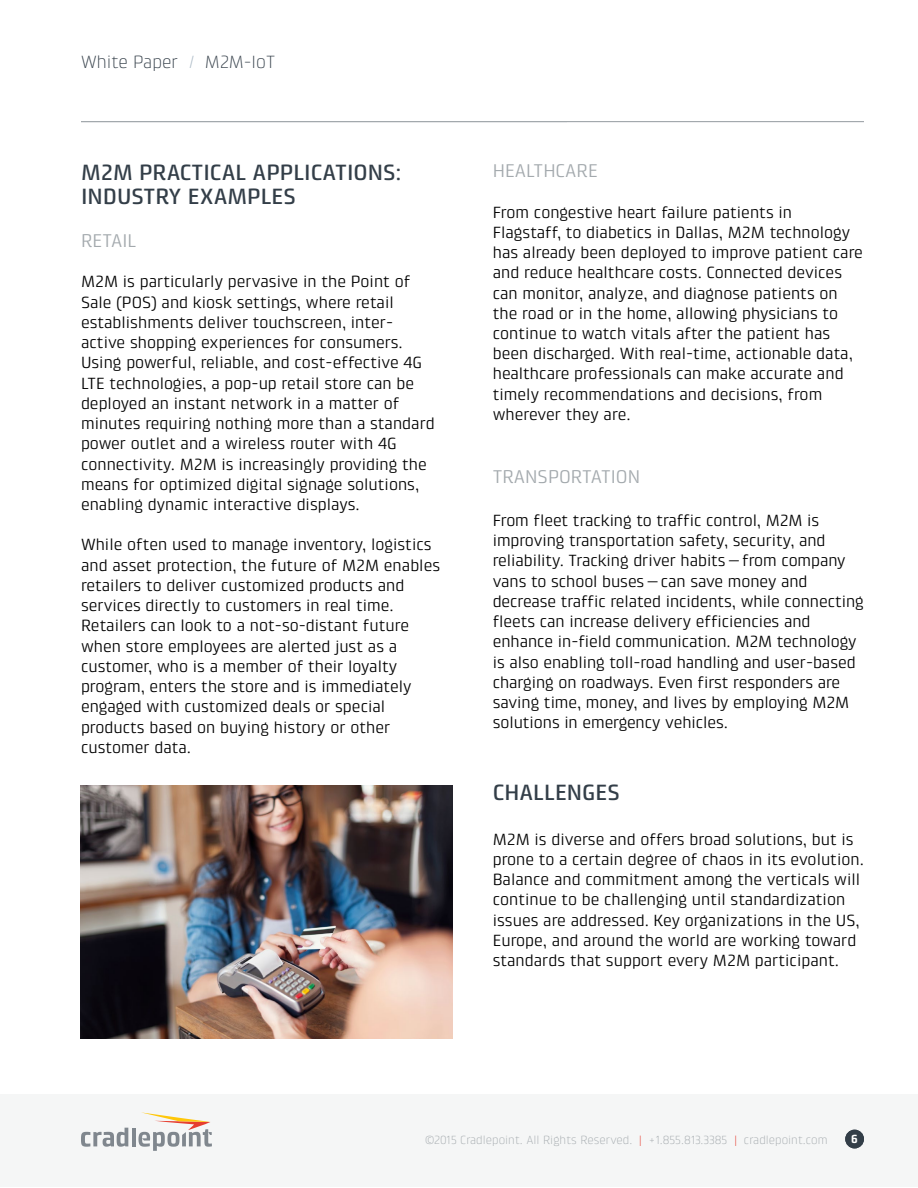
<style>
.page{position:relative;width:918px;height:1188px;background:#fff}
.page>*{position:absolute;margin:0;border:0;box-sizing:border-box;transform-origin:0 0}
.t1{font:500 22.5px/24px "Klint Pro";color:#333e48}
.t2{font:18.75px "Klint Pro";color:#a3a9ad}
.t3{font:300 18px "Klint LT Pro";color:#333e48}
.t4{font:16.5px/20.2px "Klint Pro";color:#000}
.t5{font:300 12px "Klint LT Pro";color:#a3a9ad}
.t6{font:700 12px "Klint Pro";color:#fff}
.s1{color:#aab9c5}
.s2{color:#e63e30}
</style>
<div class="page">
<div style="left:0;top:1094px;width:918px;height:93px;background:#f5f6f6"></div>
<svg style="left:81px;top:1128px;width:47px;height:19px"></svg>
<hr style="left:132px;top:1128px;width:4px;height:18px;background:#80878e">
<svg style="left:138px;top:1112px;width:74px;height:39px"></svg>
<div style="left:845px;top:1130px;width:19px;height:18px;background:#333e48;border-radius:50%"></div>
<hr style="left:81px;top:121px;width:783px;height:1px;background:#a3a9ad">
<img style="left:80px;top:785px;width:372px;height:254px">
<p class="t3" style="left:81px;top:52px;width:283px">White Paper <span class="s1">/</span> Business Continuity</p>
<p class="t3" style="left:205px;top:52px;width:72px">M2M-IoT</p>
<h1 class="t1" style="left:81px;top:160px;width:322px">M2M PRACTICAL APPLICATIONS:<br>INDUSTRY EXAMPLES</h1>
<p class="t2" style="left:81px;top:230px;width:57px">RETAIL</p>
<p class="t4" style="left:81px;top:271px;width:355px">M2M is particularly pervasive in the Point of Sale (POS) and kiosk settings, where retail establishments deliver touchscreen, inter&shy;active shopping experiences for consumers.<br>Using powerful, reliable, and cost-effective 4G LTE technologies, a pop-up retail store can be deployed an instant network in a matter of minutes requiring nothing more than a standard power outlet and a wireless router with 4G connectivity. M2M is increasingly providing the means for optimized digital signage solutions, enabling dynamic interactive displays.</p>
<p class="t4" style="left:81px;top:535px;width:361px">While often used to manage inventory, logistics and asset protection, the future of M2M enables retailers to deliver customized products and services directly to customers in real time.<br>Retailers can look to a not-so-distant future when store employees are alerted just as a customer, who is a member of their loyalty program, enters the store and is immediately engaged with customized deals or special products based on buying history or other customer data.</p>
<p class="t2" style="left:493px;top:160px;width:107px">HEALTHCARE</p>
<p class="t4" style="left:493px;top:202px;width:372px">From congestive heart failure patients in Flagstaff, to diabetics in Dallas, M2M technology has already been deployed to improve patient care and reduce healthcare costs. Connected devices can monitor, analyze, and diagnose patients on the road or in the home, allowing physicians to continue to watch vitals after the patient has been discharged. With real-time, actionable data, healthcare professionals can make accurate and timely recommendations and decisions, from wherever they are.</p>
<p class="t2" style="left:493px;top:466px;width:149px">TRANSPORTATION</p>
<p class="t4" style="left:493px;top:510px;width:373px">From fleet tracking to traffic control, M2M is improving transportation safety, security, and reliability. Tracking driver habits—from company vans to school buses—can save money and decrease traffic related incidents, while connecting fleets can increase delivery efficiencies and enhance in-field communication. M2M technology is also enabling toll-road handling and user-based charging on roadways. Even first responders are saving time, money, and lives by employing M2M solutions in emergency vehicles.</p>
<h1 class="t1" style="left:493px;top:781px;width:129px">CHALLENGES</h1>
<p class="t4" style="left:493px;top:829px;width:373px">M2M is diverse and offers broad solutions, but is prone to a certain degree of chaos in its evolution.<br>Balance and commitment among the verticals will continue to be challenging until standardization issues are addressed. Key organizations in the US, Europe, and around the world are working toward standards that support every M2M participant.</p>
<p class="t5" style="left:425px;top:1133px;width:404px">©2015 Cradlepoint. All Rights Reserved. <span class="s2">|</span> +1.855.813.3385 <span class="s2">|</span> cradlepoint.com</p>
<p class="t6" style="left:851px;top:1132px;width:8px">6</p>
</div>
